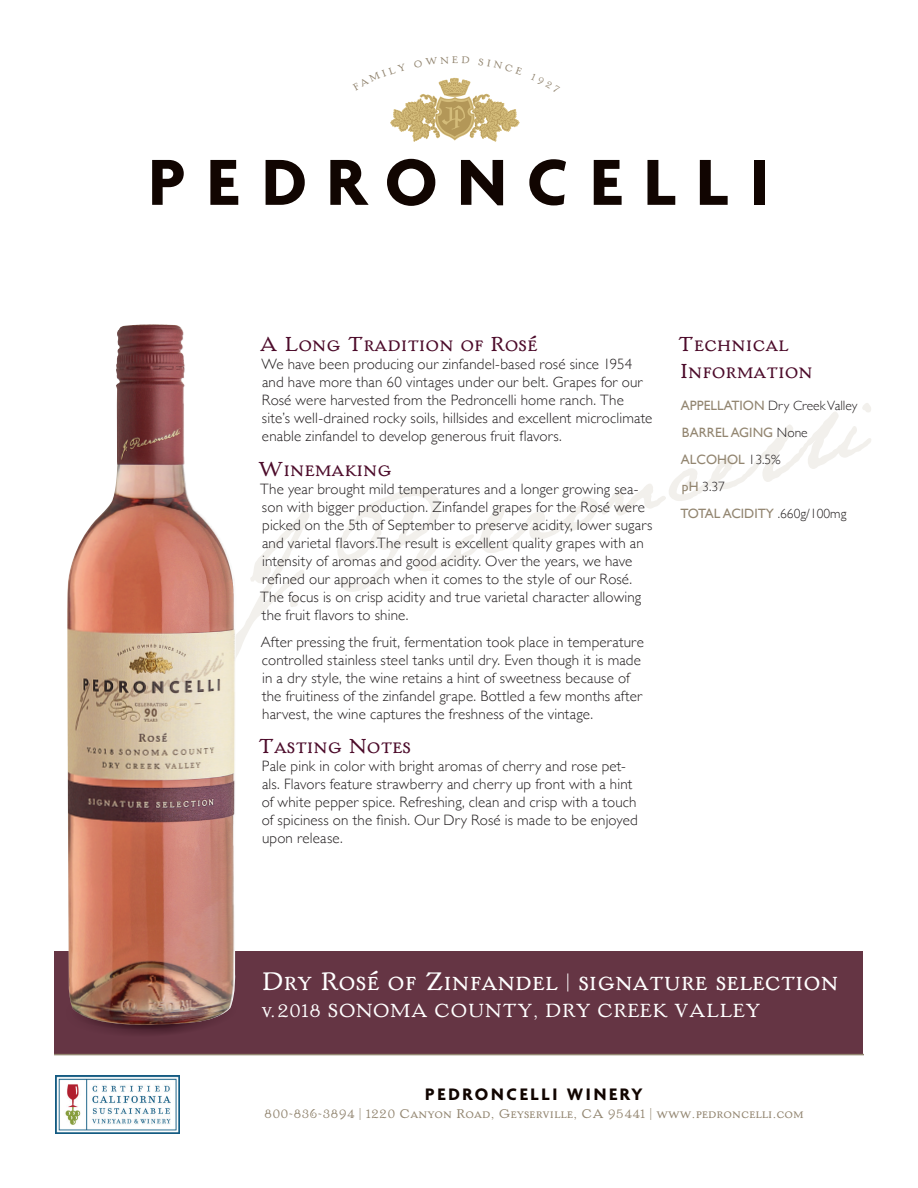
<style>
.page{position:relative;width:918px;height:1188px;background:#fff}
.page>*{position:absolute;margin:0;border:0;box-sizing:border-box;transform-origin:0 0}
.t1{font:700 70.35px "Agenda";letter-spacing:.295em;color:#110501}
.t2{font:30px "Handle Oldstyle Std";color:#fff}
.t3{font:24px/27px "Handle Oldstyle Std";color:#4c0b2a}
.t4{font:22.5px "Handle Oldstyle Std";color:#fff}
.t5{font:700 18px "Agenda";letter-spacing:.15em;color:#110501}
.t6{font:300 15px/18px "Gill Sans";letter-spacing:.01em;color:#231f20}
.t7{font:15px "Handle Oldstyle Std";color:#938671}
.t8{font:13.5px/27px "Gill Sans";color:#938671}
.s1{font-weight:300;color:#231f20}
.s2{font-size:18px}
.s3{font-size:12px}
</style>
<div class="page">
<svg style="left:239px;top:512px;width:70px;height:139px"></svg>
<svg style="left:337px;top:403px;width:534px;height:189px"></svg>
<div style="left:55px;top:951px;width:808px;height:103px;background:#653544"></div>
<hr style="left:54px;top:1054px;width:810px;height:1px;background:#938671">
<svg style="left:110px;top:1027px;width:85px;height:7px"></svg>
<svg style="left:72px;top:999px;width:136px;height:31px"></svg>
<img style="left:67px;top:324px;width:172px;height:703px">
<img style="left:55px;top:1076px;width:124px;height:57px">
<svg style="left:390px;top:77px;width:130px;height:64px"></svg>
<h1 class="t1" style="left:148px;top:144px;width:623px">PEDRONCELLI</h1>
<h3 class="t3" style="left:259px;top:331px;width:279px">A Long Tradition of Rosé</h3>
<p class="t6" style="left:261px;top:355px;width:393px">We have been producing our zinfandel-based rosé since 1954 and have more than 60 vintages under our belt. Grapes for our Rosé were harvested from the Pedroncelli home ranch. The site’s well-drained rocky soils, hillsides and excellent microclimate enable zinfandel to develop generous fruit flavors.</p>
<h3 class="t3" style="left:258px;top:455px;width:135px">Winemaking</h3>
<p class="t6" style="left:260px;top:479px;width:394px">The year brought mild temperatures and a longer growing sea&shy;son with bigger production. Zinfandel grapes for the Rosé were picked on the 5th of September to preserve acidity, lower sugars and varietal flavors.The result is excellent quality grapes with an intensity of aromas and good acidity. Over the years, we have refined our approach when it comes to the style of our Rosé.<br>The focus is on crisp acidity and true varietal character allowing the fruit flavors to shine.</p>
<p class="t6" style="left:261px;top:632px;width:385px">After pressing the fruit, fermentation took place in temperature controlled stainless steel tanks until dry. Even though it is made in a dry style, the wine retains a hint of sweetness because of the fruitiness of the zinfandel grape. Bottled a few months after harvest, the wine captures the freshness of the vintage.</p>
<h3 class="t3" style="left:258px;top:733px;width:154px">Tasting Notes</h3>
<p class="t6" style="left:262px;top:757px;width:378px">Pale pink in color with bright aromas of cherry and rose pet&shy;als. Flavors feature strawberry and cherry up front with a hint of white pepper spice. Refreshing, clean and crisp with a touch of spiciness on the finish. Our Dry Rosé is made to be enjoyed upon release.</p>
<h3 class="t3" style="left:678px;top:331px;width:136px">Technical<br>Information</h3>
<p class="t8" style="left:681px;top:391px;width:179px">APPELLATION <span class="s1">Dry Creek Valley<br></span>BARREL AGING <span class="s1">None<br></span>ALCOHOL <span class="s1">13.5%<br></span>pH <span class="s1">3.37<br></span>TOTAL ACIDITY <span class="s1">.660g/100mg</span></p>
<h2 class="t2" style="left:261px;top:965px;width:579px">Dry Rosé of Zinfandel <span class="s2">|</span> signature selection</h2>
<h3 class="t4" style="left:261px;top:998px;width:501px">v.2018 SONOMA COUNTY, DRY CREEK VALLEY</h3>
<p class="t5" style="left:425px;top:1084px;width:219px">PEDRONCELLI WINERY</p>
<p class="t7" style="left:264px;top:1105px;width:541px">800-836-3894 <span class="s3">|</span> 1220 Canyon Road, Geyserville, CA 95441 <span class="s3">|</span> www.pedroncelli.com</p>
</div>
